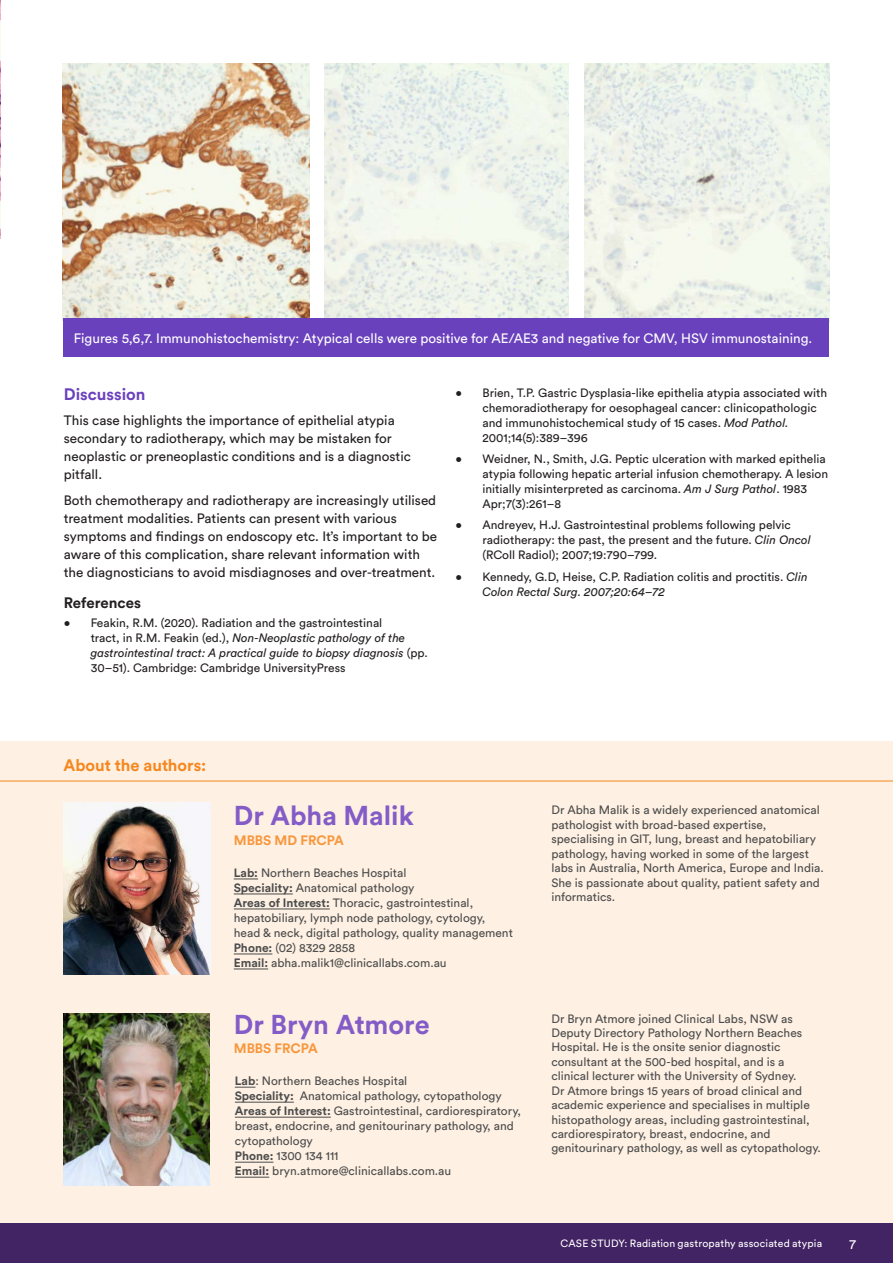
<style>
.page{position:relative;width:893px;height:1263px;background:#fff}
.page>*{position:absolute;margin:0;border:0;box-sizing:border-box;transform-origin:0 0}
.Body_Grey{font:700 27px "Circular Std";color:#835cc7}
.Body_Grey-2{font:700 16.5px "Circular Std";color:#f5871f}
.Head_1_purple_11pt{font:700 16.5px "Circular Std";color:#6a41bd}
.Head_1_purple_11pt-2{font:700 15px "Circular Std";color:#231f20}
.Body_-_black{font:13.5px/18px "Circular Std";color:#231f20}
.Body_-_black-2{font:13.5px "Circular Std";color:#fff}
.Body_Grey-3{font:700 13.5px "Circular Std";color:#f7973d}
.Body_Grey-4{font:12px/14.4px "Circular Std";color:#4b4c4d}
.t1{font:12px/15px "Circular Std";color:#231f20}
._01_Title{font:10.5px "Circular Std";letter-spacing:.015em;color:#fff}
.s1{font-style:italic}
.s2{font-weight:700}
</style>
<div class="page">
<div style="left:0;top:1223px;width:893px;height:40px;background:#422363"></div>
<img style="left:63px;top:64px;width:246px;height:257px">
<img style="left:324px;top:64px;width:245px;height:254px">
<img style="left:585px;top:64px;width:244px;height:254px">
<img style="left:0;top:0;width:1px;height:238px">
<div style="left:64px;top:318px;width:765px;height:39px;background:#6a41bd"></div>
<div style="left:0;top:741px;width:893px;height:482px;background:#fef0e2"></div>
<svg style="left:234px;top:878px;width:24px;height:1px"></svg>
<hr style="left:234px;top:893px;width:59px;height:1px;background:#4b4c4d">
<hr style="left:234px;top:908px;width:96px;height:1px;background:#4b4c4d">
<hr style="left:234px;top:953px;width:38px;height:1px;background:#4b4c4d">
<hr style="left:234px;top:968px;width:34px;height:1px;background:#4b4c4d">
<img style="left:64px;top:802px;width:146px;height:172px">
<hr style="left:0;top:781px;width:893px;height:1px;background:#f5871f">
<svg style="left:235px;top:1087px;width:20px;height:1px"></svg>
<hr style="left:235px;top:1102px;width:59px;height:1px;background:#4b4c4d">
<hr style="left:235px;top:1117px;width:96px;height:1px;background:#4b4c4d">
<hr style="left:235px;top:1162px;width:38px;height:1px;background:#4b4c4d">
<hr style="left:235px;top:1177px;width:34px;height:1px;background:#4b4c4d">
<img style="left:64px;top:1013px;width:146px;height:172px">
<p class="Body_-_black-2" style="left:74px;top:330px;width:740px">Figures 5,6,7. Immunohistochemistry: Atypical cells were positive for AE/AE3 and negative for CMV, HSV immunostaining.</p>
<p class="Head_1_purple_11pt" style="left:64px;top:384px;width:83px">Discussion</p>
<p class="Body_-_black" style="left:64px;top:411px;width:349px">This case highlights the importance of epithelial atypia secondary to radiotherapy, which may be mistaken for neoplastic or preneoplastic conditions and is a diagnostic pitfall.</p>
<p class="Body_-_black" style="left:64px;top:491px;width:375px">Both chemotherapy and radiotherapy are increasingly utilised treatment modalities. Patients can present with various symptoms and findings on endoscopy etc. It’s important to be aware of this complication, share relevant information with the diagnosticians to avoid misdiagnoses and over-treatment.</p>
<p class="Head_1_purple_11pt-2" style="left:64px;top:593px;width:79px">References</p>
<p class="t1" style="left:91px;top:615px;width:338px;text-indent:-27px">• Feakin, R.M. (2020). Radiation and the gastrointestinal<br>tract, in R.M. Feakin (ed.), <span class="s1">Non-Neoplastic pathology of the gastrointestinal tract: A practical guide to biopsy diagnosis</span> (pp.<br>30–51). Cambridge: Cambridge UniversityPress</p>
<p class="t1" style="left:482px;top:385px;width:346px;text-indent:-27px">• Brien, T.P. Gastric Dysplasia-like epithelia atypia associated with chemoradiotherapy for oesophageal cancer: clinicopathologic and immunohistochemical study of 15 cases. <span class="s1">Mod Pathol.<br></span>2001;14(5):389–396</p>
<p class="t1" style="left:482px;top:451px;width:347px;text-indent:-27px">• Weidner, N., Smith, J.G. Peptic ulceration with marked epithelia atypia following hepatic arterial infusion chemotherapy. A lesion initially misinterpreted as carcinoma. <span class="s1">Am J Surg Pathol</span>. 1983<br>Apr;7(3):261–8</p>
<p class="t1" style="left:482px;top:518px;width:330px;text-indent:-27px">• Andreyev, H.J. Gastrointestinal problems following pelvic radiotherapy: the past, the present and the future. <span class="s1">Clin Oncol </span>(RColl Radiol); 2007;19:790–799.</p>
<p class="t1" style="left:482px;top:569px;width:327px;text-indent:-27px">• Kennedy, G.D, Heise, C.P. Radiation colitis and proctitis. <span class="s1">Clin<br>Colon Rectal Surg. 2007;20:64–72</span></p>
<p class="Body_Grey-2" style="left:63px;top:754px;width:144px">About the authors:</p>
<p class="Body_Grey" style="left:234px;top:798px;width:181px">Dr Abha Malik</p>
<p class="Body_Grey-3" style="left:234px;top:831px;width:112px">MBBS MD FRCPA</p>
<p class="Body_Grey-4" style="left:234px;top:865px;width:281px;line-height:15px"><span class="s2">Lab:</span> Northern Beaches Hospital<br><span class="s2">Speciality:</span> Anatomical pathology<br><span class="s2">Areas of Interest:</span> Thoracic, gastrointestinal, hepatobiliary, lymph node pathology, cytology, head &amp; neck, digital pathology, quality management <span class="s2">Phone:</span> (02) 8329 2858<br><span class="s2">Email:</span> abha.malik1@clinicallabs.com.au</p>
<p class="Body_Grey" style="left:234px;top:1007px;width:197px">Dr Bryn Atmore</p>
<p class="Body_Grey-3" style="left:234px;top:1040px;width:86px">MBBS FRCPA</p>
<p class="Body_Grey-4" style="left:235px;top:1073px;width:288px;line-height:15px"><span class="s2">Lab</span>: Northern Beaches Hospital<br><span class="s2">Speciality:</span> Anatomical pathology, cytopathology <span class="s2">Areas of Interest:</span> Gastrointestinal, cardiorespiratory, breast, endocrine, and genitourinary pathology, and cytopathology<br><span class="s2">Phone:</span> 1300 134 111<br><span class="s2">Email:</span> bryn.atmore@clinicallabs.com.au</p>
<p class="Body_Grey-4" style="left:551px;top:803px;width:274px">Dr Abha Malik is a widely experienced anatomical pathologist with broad-based expertise, specialising in GIT, lung, breast and hepatobiliary pathology, having worked in some of the largest labs in Australia, North America, Europe and India.<br>She is passionate about quality, patient safety and informatics.</p>
<p class="Body_Grey-4" style="left:551px;top:1011px;width:271px">Dr Bryn Atmore joined Clinical Labs, NSW as Deputy Directory Pathology Northern Beaches Hospital. He is the onsite senior diagnostic consultant at the 500-bed hospital, and is a clinical lecturer with the University of Sydney.<br>Dr Atmore brings 15 years of broad clinical and academic experience and specialises in multiple histopathology areas, including gastrointestinal, cardiorespiratory, breast, endocrine, and genitourinary pathology, as well as cytopathology.</p>
<p class="_01_Title" style="left:561px;top:1237px;width:263px">CASE STUDY: Radiation gastropathy associated atypia</p>
<p class="Body_-_black-2" style="left:849px;top:1236px;width:8px">7</p>
</div>
